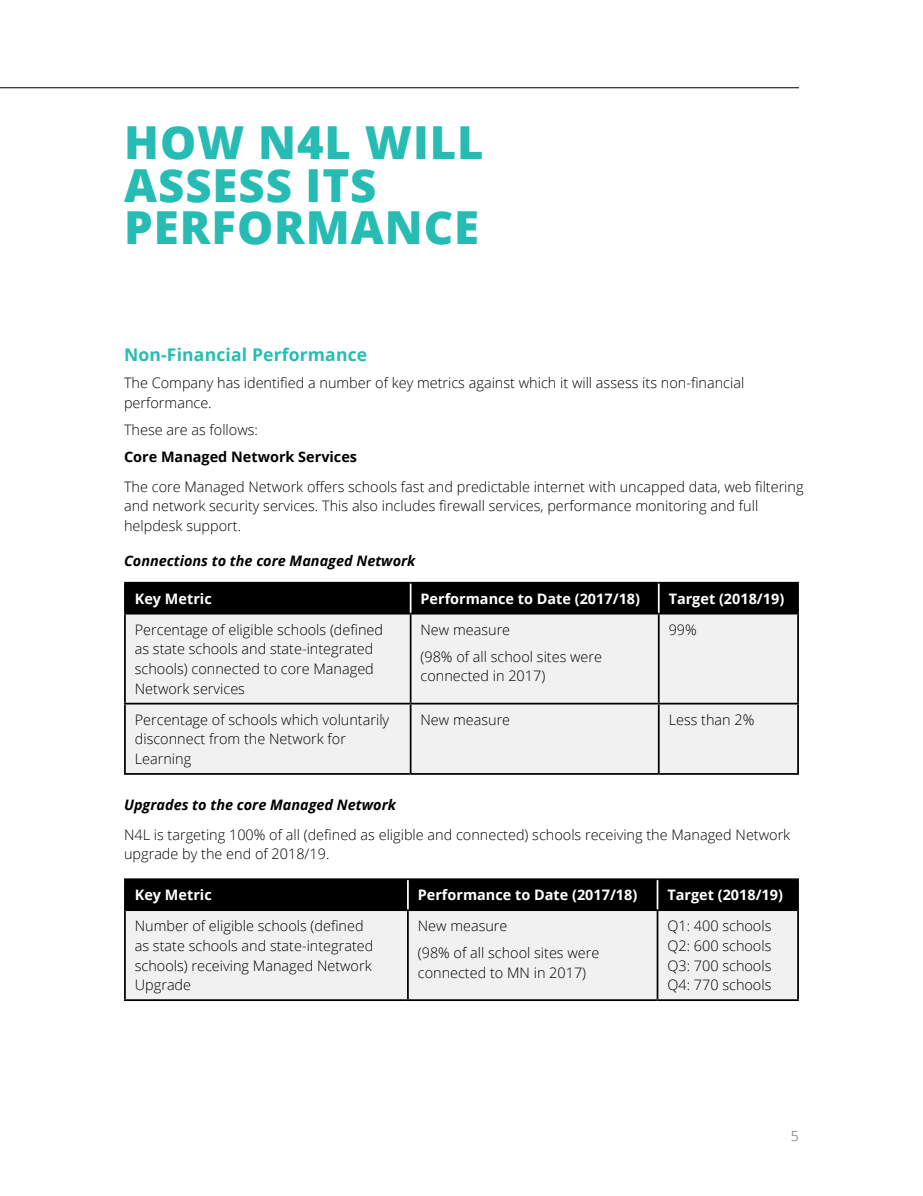
<style>
.page{position:relative;width:923px;height:1196px;background:#fff}
.page>*{position:absolute;margin:0;border:0;box-sizing:border-box;transform-origin:0 0}
.t1{font:800 45.5px/42.7px "Open Sans";letter-spacing:.02em;color:#26bcb4}
.t2{font:700 17.5px "Open Sans";letter-spacing:.01em;color:#26bcb4}
.t3{font:300 14.35px/19.8px "Open Sans";color:#000}
.t4{font:700 14.35px "Open Sans";color:#fff}
.t5{font:italic 700 14.35px "Open Sans";color:#000}
.t6{font:700 14.35px "Open Sans";color:#000}
.t7{font:300 14px "Open Sans";color:#636466}
</style>
<div class="page">
<hr style="left:0;top:87px;width:799px;height:1px;background:#000">
<div style="left:126px;top:583px;width:671px;height:30px;background:#000"></div>
<div style="left:126px;top:614px;width:671px;height:159px;background:#f1f1f2"></div>
<hr style="left:124px;top:582px;width:286px;height:1px;background:#000">
<hr style="left:124px;top:583px;width:2px;height:30px;background:#000">
<hr style="left:410px;top:582px;width:249px;height:1px;background:#000">
<hr style="left:659px;top:582px;width:140px;height:1px;background:#000">
<hr style="left:797px;top:583px;width:2px;height:30px;background:#000">
<hr style="left:124px;top:613px;width:286px;height:1px;background:#000">
<hr style="left:124px;top:614px;width:2px;height:88px;background:#000">
<hr style="left:410px;top:613px;width:249px;height:1px;background:#000">
<hr style="left:410px;top:614px;width:1px;height:88px;background:#000">
<hr style="left:659px;top:613px;width:140px;height:1px;background:#000">
<hr style="left:658px;top:614px;width:1px;height:88px;background:#000">
<hr style="left:797px;top:614px;width:2px;height:88px;background:#000">
<hr style="left:124px;top:702px;width:286px;height:2px;background:#000">
<hr style="left:124px;top:704px;width:2px;height:69px;background:#000">
<hr style="left:410px;top:702px;width:249px;height:2px;background:#000">
<hr style="left:410px;top:704px;width:1px;height:69px;background:#000">
<hr style="left:659px;top:702px;width:140px;height:2px;background:#000">
<hr style="left:658px;top:704px;width:1px;height:69px;background:#000">
<hr style="left:797px;top:704px;width:2px;height:69px;background:#000">
<hr style="left:124px;top:773px;width:286px;height:1px;background:#000">
<hr style="left:410px;top:773px;width:249px;height:1px;background:#000">
<hr style="left:659px;top:773px;width:140px;height:1px;background:#000">
<hr style="left:410px;top:583px;width:1px;height:30px;background:#fff">
<hr style="left:658px;top:583px;width:1px;height:30px;background:#fff">
<div style="left:126px;top:880px;width:671px;height:29px;background:#000"></div>
<div style="left:126px;top:911px;width:671px;height:88px;background:#f1f1f2"></div>
<hr style="left:124px;top:878px;width:284px;height:2px;background:#000">
<hr style="left:408px;top:878px;width:249px;height:2px;background:#000">
<hr style="left:657px;top:878px;width:142px;height:2px;background:#000">
<hr style="left:126px;top:909px;width:282px;height:2px;background:#000">
<hr style="left:408px;top:909px;width:249px;height:2px;background:#000">
<hr style="left:407px;top:911px;width:2px;height:88px;background:#000">
<hr style="left:657px;top:909px;width:140px;height:2px;background:#000">
<hr style="left:656px;top:911px;width:2px;height:88px;background:#000">
<hr style="left:124px;top:999px;width:284px;height:2px;background:#000">
<hr style="left:408px;top:999px;width:249px;height:2px;background:#000">
<hr style="left:657px;top:999px;width:142px;height:2px;background:#000">
<hr style="left:124px;top:910px;width:2px;height:89px;background:#000">
<hr style="left:797px;top:910px;width:2px;height:89px;background:#000">
<hr style="left:407px;top:880px;width:2px;height:29px;background:#fff">
<hr style="left:656px;top:880px;width:2px;height:29px;background:#fff">
<hr style="left:124px;top:880px;width:2px;height:30px;background:#000">
<hr style="left:797px;top:880px;width:2px;height:30px;background:#000">
<h1 class="t1" style="left:124px;top:119px;width:361px">HOW N4L WILL<br>ASSESS ITS<br>PERFORMANCE</h1>
<p class="t2" style="left:124px;top:342px;width:245px">Non-Financial Performance</p>
<p class="t3" style="left:124px;top:372px;width:622px">The Company has identified a number of key metrics against which it will assess its non-financial performance.</p>
<p class="t3" style="left:124px;top:419px;width:135px">These are as follows:</p>
<p class="t6" style="left:124px;top:446px;width:234px">Core Managed Network Services</p>
<p class="t3" style="left:124px;top:476px;width:681px">The core Managed Network offers schools fast and predictable internet with uncapped data, web filtering and network security services. This also includes firewall services, performance monitoring and full helpdesk support.</p>
<p class="t5" style="left:124px;top:550px;width:293px">Connections to the core Managed Network</p>
<p class="t4" style="left:135px;top:588px;width:78px">Key Metric</p>
<p class="t4" style="left:420px;top:588px;width:221px">Performance to Date (2017/18)</p>
<p class="t4" style="left:668px;top:588px;width:117px">Target (2018/19)</p>
<p class="t3" style="left:135px;top:619px;width:250px">Percentage of eligible schools (defined as state schools and state-integrated schools) connected to core Managed Network services</p>
<p class="t3" style="left:420px;top:615px;width:183px;line-height:27.1px">New measure<br>(98% of all school sites were</p>
<p class="t3" style="left:668px;top:619px;width:30px">99%</p>
<p class="t3" style="left:420px;top:666px;width:126px">connected in 2017)</p>
<p class="t3" style="left:135px;top:709px;width:256px">Percentage of schools which voluntarily disconnect from the Network for<br>Learning</p>
<p class="t3" style="left:420px;top:709px;width:91px">New measure</p>
<p class="t3" style="left:668px;top:709px;width:87px">Less than 2%</p>
<p class="t5" style="left:124px;top:794px;width:273px">Upgrades to the core Managed Network</p>
<p class="t3" style="left:124px;top:824px;width:668px">N4L is targeting 100% of all (defined as eligible and connected) schools receiving the Managed Network upgrade by the end of 2018/19.</p>
<p class="t4" style="left:135px;top:885px;width:78px">Key Metric</p>
<p class="t4" style="left:418px;top:885px;width:221px">Performance to Date (2017/18)</p>
<p class="t4" style="left:667px;top:885px;width:117px">Target (2018/19)</p>
<p class="t3" style="left:135px;top:915px;width:240px">Number of eligible schools (defined as state schools and state-integrated schools) receiving Managed Network<br>Upgrade</p>
<p class="t3" style="left:418px;top:912px;width:183px;line-height:27.1px">New measure<br>(98% of all school sites were</p>
<p class="t3" style="left:667px;top:915px;width:105px;text-align:justify">Q1: 400 schools Q2: 600 schools Q3: 700 schools Q4: 770 schools</p>
<p class="t3" style="left:418px;top:962px;width:170px">connected to MN in 2017)</p>
<p class="t7" style="left:791px;top:1126px;width:9px">5</p>
</div>
